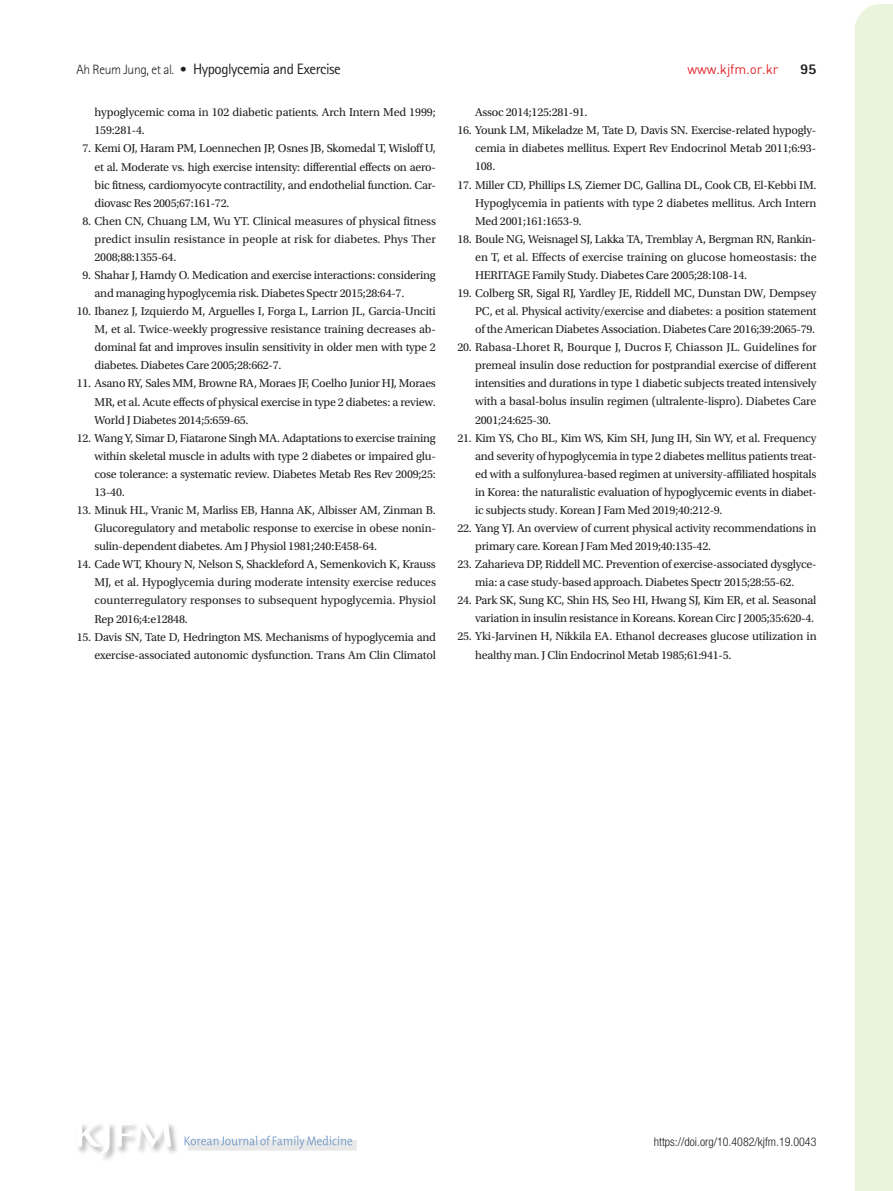
<style>
.page{position:relative;width:893px;height:1191px;background:#fff}
.page>*{position:absolute;margin:0;border:0;box-sizing:border-box;transform-origin:0 0}
.t1{font:15px "Rotis Sans Serif Std";letter-spacing:-.03em;color:#231f20}
.t2{font:800 15px "Rotis Sans Serif Std";color:#231f20}
.t3{font:13.5px "Dinreg";letter-spacing:-.01em;color:#e02a30}
.t4{font:12px/18px "Utopia Std";letter-spacing:-.02em;color:#231f20;text-align:justify}
.t5{font:300 condensed 12px "Helvetica Neue LT Std";color:#231f20}
.s1{font-weight:300;font-size:13.5px}
</style>
<div class="page">
<div style="left:855px;top:4px;width:38px;height:1187px;background:#eaf3dc"></div>
<div style="left:188px;top:1140px;width:169px;height:10px;background:#e8e8e9"></div>
<svg style="left:185px;top:1135px;width:167px;height:13px"></svg>
<div style="left:76px;top:1122px;width:104px;height:40px;background:#231f20;opacity:.3"></div>
<svg style="left:77px;top:1122px;width:94px;height:32px"></svg>
<p class="t1" style="left:77px;top:60px;width:266px"><span class="s1">Ah Reum Jung, et al. •</span> Hypoglycemia and Exercise</p>
<p class="t4" style="left:95px;top:104px;width:343px">hypoglycemic coma in 102 diabetic patients. Arch Intern Med 1999;<br>159:281-4.</p>
<p class="t4" style="left:95px;top:140px;width:343px;text-indent:-12px">7. Kemi OJ, Haram PM, Loennechen JP, Osnes JB, Skomedal T, Wisloff U, et al. Moderate vs. high exercise intensity: differential effects on aero&shy;bic fitness, cardiomyocyte contractility, and endothelial function. Car&shy;diovasc Res 2005;67:161-72.</p>
<p class="t4" style="left:95px;top:212px;width:343px;text-indent:-12px">8. Chen CN, Chuang LM, Wu YT. Clinical measures of physical fitness predict insulin resistance in people at risk for diabetes. Phys Ther 2008;88:1355-64.</p>
<p class="t4" style="left:95px;top:266px;width:343px;text-indent:-12px">9. Shahar J, Hamdy O. Medication and exercise interactions: considering and managing hypoglycemia risk. Diabetes Spectr 2015;28:64-7.</p>
<p class="t4" style="left:95px;top:302px;width:343px;text-indent:-18px">10. Ibanez J, Izquierdo M, Arguelles I, Forga L, Larrion JL, Garcia-Unciti M, et al. Twice-weekly progressive resistance training decreases ab&shy;dominal fat and improves insulin sensitivity in older men with type 2 diabetes. Diabetes Care 2005;28:662-7.</p>
<p class="t4" style="left:95px;top:375px;width:343px;text-indent:-18px">11. Asano RY, Sales MM, Browne RA, Moraes JF, Coelho Junior HJ, Moraes MR, et al. Acute effects of physical exercise in type 2 diabetes: a review.<br>World J Diabetes 2014;5:659-65.</p>
<p class="t4" style="left:95px;top:429px;width:343px;text-indent:-18px">12. Wang Y, Simar D, Fiatarone Singh MA. Adaptations to exercise training within skeletal muscle in adults with type 2 diabetes or impaired glu&shy;cose tolerance: a systematic review. Diabetes Metab Res Rev 2009;25:<br>13-40.</p>
<p class="t4" style="left:95px;top:501px;width:343px;text-indent:-18px">13. Minuk HL, Vranic M, Marliss EB, Hanna AK, Albisser AM, Zinman B.<br>Glucoregulatory and metabolic response to exercise in obese nonin&shy;sulin-dependent diabetes. Am J Physiol 1981;240:E458-64.</p>
<p class="t4" style="left:95px;top:555px;width:343px;text-indent:-18px">14. Cade WT, Khoury N, Nelson S, Shackleford A, Semenkovich K, Krauss MJ, et al. Hypoglycemia during moderate intensity exercise reduces counterregulatory responses to subsequent hypoglycemia. Physiol Rep 2016;4:e12848.</p>
<p class="t4" style="left:77px;top:628px;width:361px;text-align:right">15. Davis SN, Tate D, Hedrington MS. Mechanisms of hypoglycemia and exercise-associated autonomic dysfunction. Trans Am Clin Climatol</p>
<p class="t3" style="left:687px;top:61px;width:93px">www.kjfm.or.kr</p>
<p class="t2" style="left:800px;top:60px;width:18px">95</p>
<p class="t4" style="left:475px;top:103px;width:114px">Assoc 2014;125:281-91.</p>
<p class="t4" style="left:475px;top:122px;width:343px;text-indent:-18px">16. Younk LM, Mikeladze M, Tate D, Davis SN. Exercise-related hypogly&shy;cemia in diabetes mellitus. Expert Rev Endocrinol Metab 2011;6:93- 108.</p>
<p class="t4" style="left:475px;top:176px;width:343px;text-indent:-18px">17. Miller CD, Phillips LS, Ziemer DC, Gallina DL, Cook CB, El-Kebbi IM.<br>Hypoglycemia in patients with type 2 diabetes mellitus. Arch Intern Med 2001;161:1653-9.</p>
<p class="t4" style="left:475px;top:230px;width:343px;text-indent:-18px">18. Boule NG, Weisnagel SJ, Lakka TA, Tremblay A, Bergman RN, Rankin&shy;en T, et al. Effects of exercise training on glucose homeostasis: the HERITAGE Family Study. Diabetes Care 2005;28:108-14.</p>
<p class="t4" style="left:475px;top:284px;width:343px;text-indent:-18px">19. Colberg SR, Sigal RJ, Yardley JE, Riddell MC, Dunstan DW, Dempsey PC, et al. Physical activity/exercise and diabetes: a position statement of the American Diabetes Association. Diabetes Care 2016;39:2065-79.</p>
<p class="t4" style="left:475px;top:338px;width:343px;text-indent:-18px">20. Rabasa-Lhoret R, Bourque J, Ducros F, Chiasson JL. Guidelines for premeal insulin dose reduction for postprandial exercise of different intensities and durations in type 1 diabetic subjects treated intensively with a basal-bolus insulin regimen (ultralente-lispro). Diabetes Care 2001;24:625-30.</p>
<p class="t4" style="left:475px;top:429px;width:343px;text-indent:-18px">21. Kim YS, Cho BL, Kim WS, Kim SH, Jung IH, Sin WY, et al. Frequency and severity of hypoglycemia in type 2 diabetes mellitus patients treat&shy;ed with a sulfonylurea-based regimen at university-affiliated hospitals in Korea: the naturalistic evaluation of hypoglycemic events in diabet&shy;ic subjects study. Korean J Fam Med 2019;40:212-9.</p>
<p class="t4" style="left:475px;top:519px;width:343px;text-indent:-18px">22. Yang YJ. An overview of current physical activity recommendations in primary care. Korean J Fam Med 2019;40:135-42.</p>
<p class="t4" style="left:457px;top:555px;width:361px;text-align:center">23. Zaharieva DP, Riddell MC. Prevention of exercise-associated dysglyce&shy;mia: a case study-based approach. Diabetes Spectr 2015;28:55-62.</p>
<p class="t4" style="left:457px;top:591px;width:360px;text-align:right">24. Park SK, Sung KC, Shin HS, Seo HI, Hwang SJ, Kim ER, et al. Seasonal variation in insulin resistance in Koreans. Korean Circ J 2005;35:620-4.</p>
<p class="t4" style="left:475px;top:628px;width:343px;text-indent:-18px">25. Yki-Jarvinen H, Nikkila EA. Ethanol decreases glucose utilization in healthy man. J Clin Endocrinol Metab 1985;61:941-5.</p>
<p class="t5" style="left:654px;top:1134px;width:164px">https://doi.org/10.4082/kjfm.19.0043</p>
</div>
